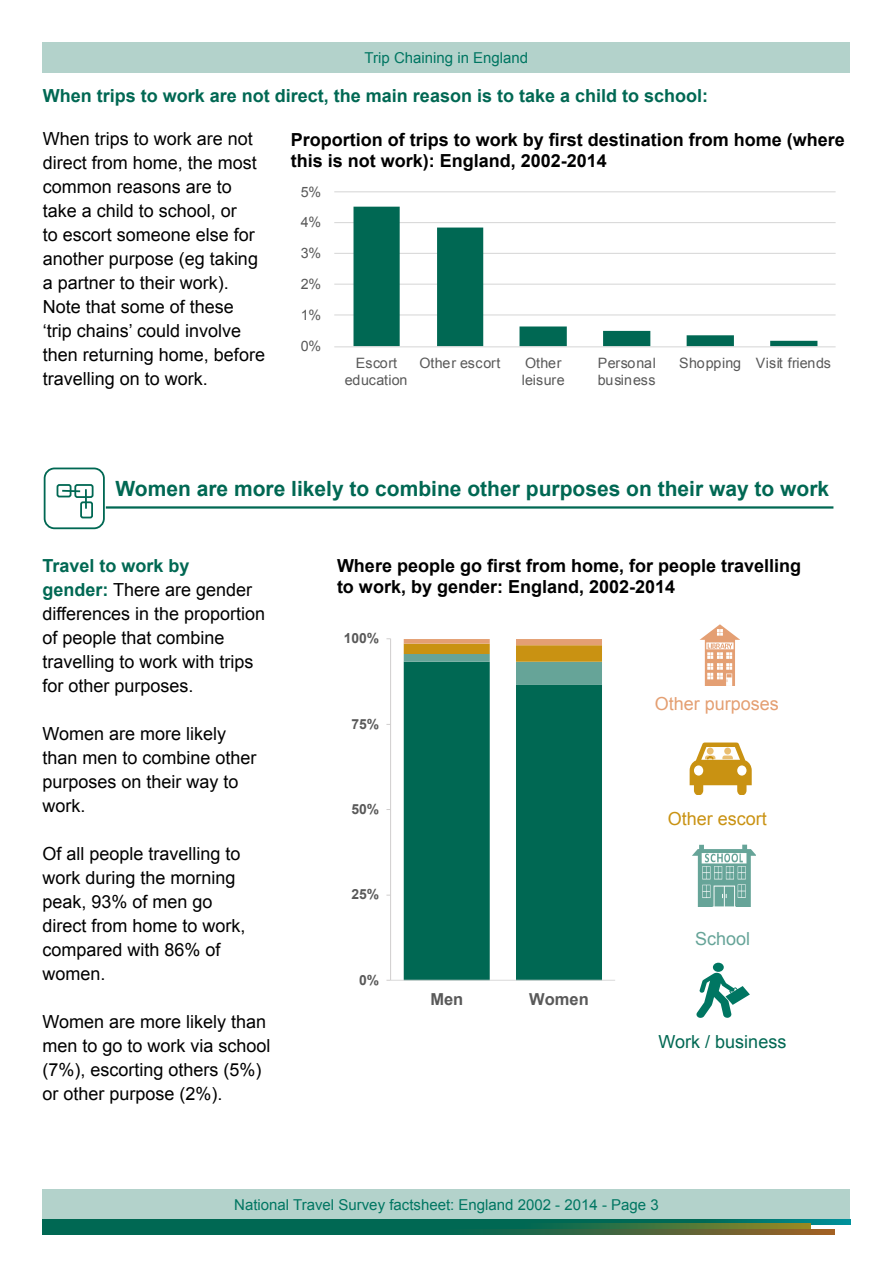
<style>
.page{position:relative;width:893px;height:1263px;background:#fff}
.page>*{position:absolute;margin:0;border:0;box-sizing:border-box;transform-origin:0 0}
.t1{font:700 21px "Arial";color:#006853}
.t2{font:18px/24px "Arial";color:#000}
.t3{font:700 18px/21px "Arial";color:#000}
.t4{font:700 18px "Arial";color:#006853}
.t5{font:18px "Arial";color:#e49f72}
.t6{font:18px "Arial";color:#006853}
.t7{font:18px "Arial";color:#c99212}
.t8{font:18px "Arial";color:#66a498}
.t9{font:700 16.5px "Arial";color:#595959}
.t10{font:15px "Arial";color:#007662}
.t11{font:14.25px/16.8px "Arial";letter-spacing:.01em;color:#595959}
.t12{font:14.25px "Arial";letter-spacing:.03em;color:#595959}
.t13{font:700 13.95px "Arial";color:#595959}
.s1{font-weight:700;color:#006853}
</style>
<div class="page">
<div style="left:43px;top:1189px;width:807px;height:30px;background:#b3d2cb"></div>
<svg style="left:43px;top:1220px;width:807px;height:5px"></svg>
<svg style="left:43px;top:1224px;width:767px;height:5px"></svg>
<svg style="left:43px;top:1229px;width:792px;height:5px"></svg>
<div style="left:43px;top:43px;width:807px;height:30px;background:#b3d2cb"></div>
<hr style="left:334px;top:314px;width:502px;height:1px;background:#d9d9d9">
<hr style="left:334px;top:284px;width:502px;height:1px;background:#d9d9d9">
<hr style="left:334px;top:253px;width:502px;height:1px;background:#d9d9d9">
<hr style="left:334px;top:222px;width:502px;height:1px;background:#d9d9d9">
<hr style="left:334px;top:191px;width:502px;height:1px;background:#d9d9d9">
<svg style="left:353px;top:207px;width:464px;height:139px"></svg>
<hr style="left:334px;top:346px;width:502px;height:1px;background:#d9d9d9">
<div style="left:44px;top:467px;width:61px;height:62px;background:#fff;border:2px solid #006853;border-radius:10px"></div>
<div style="left:57px;top:484px;width:14px;height:13px;border:2px solid #006853;border-radius:2px"></div>
<div style="left:74px;top:484px;width:20px;height:14px;background:#fff;border:2px solid #006853;border-radius:2px"></div>
<div style="left:80px;top:501px;width:13px;height:17px;background:#fff;border:2px solid #006853;border-radius:2px"></div>
<svg style="left:62px;top:489px;width:19px;height:4px"></svg>
<hr style="left:85px;top:489px;width:2px;height:20px;background:#006853">
<svg style="left:404px;top:685px;width:198px;height:295px;fill:#006853"></svg>
<svg style="left:404px;top:639px;width:198px;height:46px"></svg>
<hr style="left:390px;top:639px;width:1px;height:341px;background:#d0cece">
<hr style="left:391px;top:980px;width:224px;height:1px;background:#d9d9d9">
<svg style="left:700px;top:624px;width:40px;height:61px"></svg>
<svg style="left:690px;top:742px;width:61px;height:53px"></svg>
<svg style="left:692px;top:845px;width:64px;height:62px"></svg>
<svg style="left:696px;top:963px;width:53px;height:55px"></svg>
<hr style="left:106px;top:506px;width:727px;height:3px;background:#006853">
<p class="t10" style="left:365px;top:48px;width:165px">Trip Chaining in England</p>
<p class="t4" style="left:43px;top:84px;width:667px">When trips to work are not direct, the main reason is to take a child to school:</p>
<p class="t2" style="left:43px;top:127px;width:224px">When trips to work are not direct from home, the most common reasons are to take a child to school, or<br>to escort someone else for another purpose (eg taking a partner to their work).<br>Note that some of these ‘trip chains’ could involve then returning home, before travelling on to work.</p>
<p class="t3" style="left:291px;top:130px;width:556px">Proportion of trips to work by first destination from home (where this is not work): England, 2002-2014</p>
<p class="t11" style="left:301px;top:183px;width:22px">5%</p>
<p class="t11" style="left:301px;top:214px;width:22px">4%</p>
<p class="t11" style="left:301px;top:245px;width:22px">3%</p>
<p class="t11" style="left:301px;top:276px;width:22px">2%</p>
<p class="t11" style="left:301px;top:307px;width:22px">1%</p>
<p class="t11" style="left:301px;top:338px;width:22px">0%</p>
<p class="t11" style="left:345px;top:355px;width:64px;text-align:center">Escort education</p>
<p class="t12" style="left:420px;top:354px;width:82px">Other escort</p>
<p class="t11" style="left:522px;top:355px;width:45px">Other leisure</p>
<p class="t11" style="left:598px;top:355px;width:60px">Personal business</p>
<p class="t11" style="left:679px;top:355px;width:153px">Shopping Visit friends</p>
<p class="t1" style="left:115px;top:475px;width:715px">Women are more likely to combine other purposes on their way to work</p>
<p class="t2" style="left:43px;top:554px;width:224px"><span class="s1">Travel to work by<br>gender:</span> There are gender differences in the proportion of people that combine travelling to work with trips for other purposes.</p>
<p class="t2" style="left:43px;top:722px;width:216px">Women are more likely than men to combine other purposes on their way to work.</p>
<p class="t2" style="left:43px;top:842px;width:205px">Of all people travelling to work during the morning peak, 93% of men go direct from home to work, compared with 86% of women.</p>
<p class="t2" style="left:43px;top:1010px;width:230px">Women are more likely than men to go to work via school (7%), escorting others (5%) or other purpose (2%).</p>
<p class="t3" style="left:337px;top:556px;width:466px">Where people go first from home, for people travelling to work, by gender: England, 2002-2014</p>
<p class="t13" style="left:344px;top:629px;width:37px">100%</p>
<p class="t13" style="left:351px;top:714px;width:29px">75%</p>
<p class="t13" style="left:351px;top:800px;width:29px">50%</p>
<p class="t13" style="left:351px;top:885px;width:29px">25%</p>
<p class="t13" style="left:359px;top:970px;width:22px">0%</p>
<p class="t9" style="left:430px;top:988px;width:34px">Men</p>
<p class="t9" style="left:529px;top:988px;width:61px">Women</p>
<p class="t5" style="left:655px;top:692px;width:126px">Other purposes</p>
<p class="t7" style="left:668px;top:807px;width:101px">Other escort</p>
<p class="t8" style="left:695px;top:927px;width:57px">School</p>
<p class="t6" style="left:659px;top:1030px;width:129px">Work / business</p>
<p class="t10" style="left:234px;top:1195px;width:426px">National Travel Survey factsheet: England 2002 - 2014 - Page 3</p>
</div>
